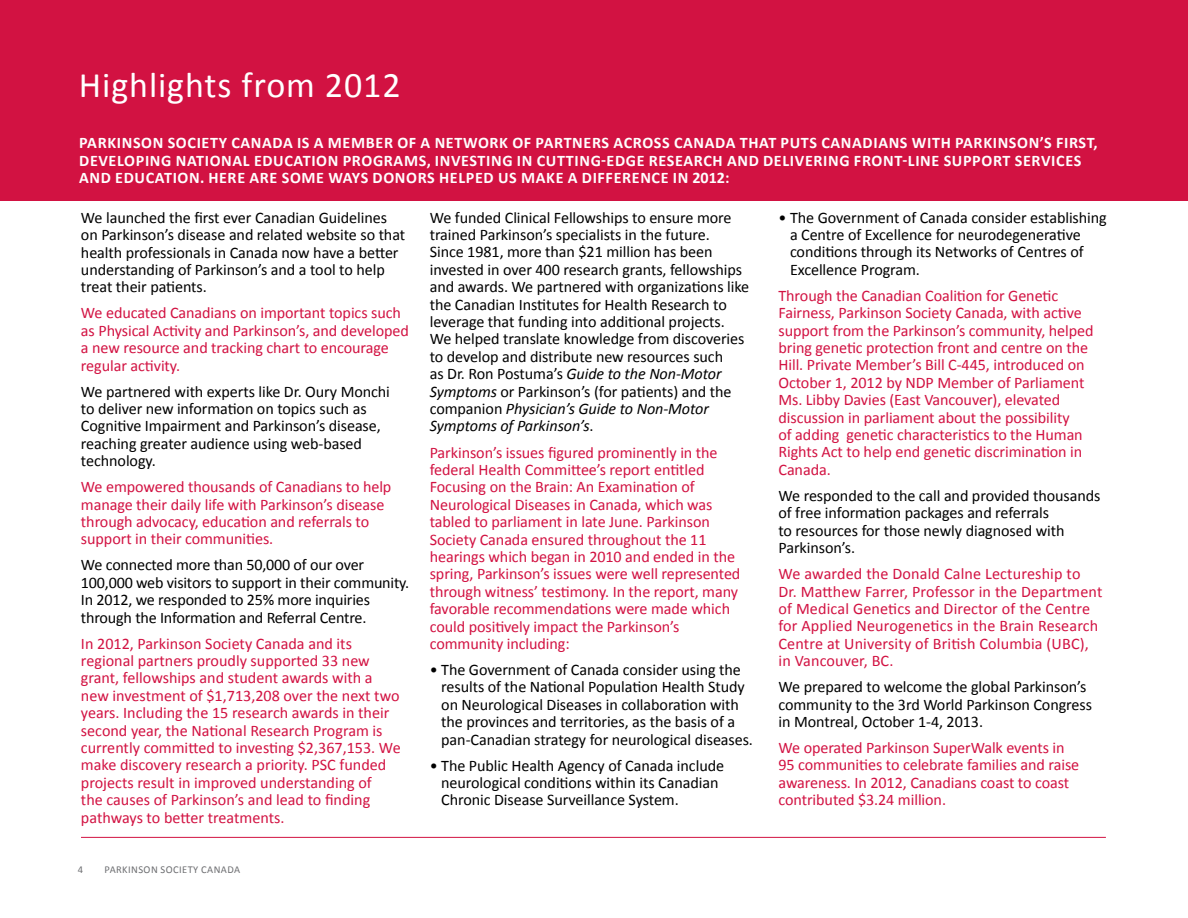
<style>
.page{position:relative;width:1188px;height:918px;background:#fff}
.page>*{position:absolute;margin:0;border:0;box-sizing:border-box;transform-origin:0 0}
.t1{font:36px "Calibri";letter-spacing:.025em;color:#fff}
.t2{font:16.2px/17.4px "Calibri";letter-spacing:-.005em;color:#d21242}
.t3{font:16.2px/17.4px "Calibri";letter-spacing:-.005em;color:#000}
.t4{font:700 16.2px/17.7px "Calibri";letter-spacing:.04em;color:#fff}
.t5{font:10.5px "Calibri";color:#6d6e71}
.s1{font-style:italic}
</style>
<div class="page">
<hr style="left:81px;top:837px;width:1025px;height:1px;background:#d21242">
<div style="left:0;top:0;width:1188px;height:200px;background:#d21242"></div>
<h1 class="t1" style="left:79px;top:62px;width:323px">Highlights from 2012</h1>
<p class="t4" style="left:79px;top:134px;width:164px">PARKINSON SOCIETY CANA</p>
<p class="t4" style="left:273px;top:134px;width:310px">DA IS A MEMBER OF A NETWORK OF PARTNER</p>
<p class="t4" style="left:602px;top:134px;width:23px">S ACRO</p>
<p class="t4" style="left:654px;top:134px;width:32px">SS CANA</p>
<p class="t4" style="left:715px;top:134px;width:118px">DA THAT PUTS CANA</p>
<p class="t4" style="left:79px;top:134px;width:1020px;text-indent:783px">DIANS WITH PARKINSON’S FIRST,<br>DEVELOPING NATIONAL EDUCATION PROGRAMS, INVESTING IN CUTTING-EDGE RESEARCH AND DELIVERING FRONT-LINE SUPPORT SERVICES<br>AND EDUCATION. HERE</p>
<p class="t4" style="left:249px;top:169px;width:11px">ARE</p>
<p class="t4" style="left:282px;top:169px;width:114px">SOME WAYS DONOR</p>
<p class="t4" style="left:427px;top:169px;width:197px">S HELPED US MAKE A DIFFERENCE</p>
<p class="t4" style="left:673px;top:169px;width:58px">IN 2012:</p>
<p class="t3" style="left:81px;top:209px;width:326px">We launched the first ever Canadian Guidelines on Parkinson’s disease and related website so that health professionals in Canada now have a better understanding of Parkinson’s and a tool to help treat their patients.</p>
<p class="t2" style="left:81px;top:304px;width:329px">We educated Canadians on important topics such as Physical Activity and Parkinson’s, and developed a new resource and tracking chart to encourage regular activity.</p>
<p class="t3" style="left:81px;top:383px;width:311px">We partnered with experts like Dr. Oury Monchi to deliver new information on topics such as Cognitive Impairment and Parkinson’s disease, reaching greater audience using web-based technology.</p>
<p class="t2" style="left:81px;top:478px;width:312px">We empowered thousands of Canadians to help manage their daily life with Parkinson’s disease through advocacy, education and referrals to support in their communities.</p>
<p class="t3" style="left:81px;top:556px;width:330px">We connected more than 50,000 of our over 100,000 web visitors to support in their community.<br>In 2012, we responded to 25% more inquiries through the Information and Referral Centre.</p>
<p class="t2" style="left:81px;top:635px;width:321px">In 2012, Parkinson Society Canada and its regional partners proudly supported 33 new grant, fellowships and student awards with a new investment of $1,713,208 over the next two years. Including the 15 research awards in their second year, the National Research Program is currently committed to investing $2,367,153. We make discovery research a priority. PSC funded projects result in improved understanding of<br>the causes of Parkinson’s and lead to finding pathways to better treatments.</p>
<p class="t3" style="left:790px;top:209px;width:318px;text-indent:-12px">• The Government of Canada consider establishing a Centre of Excellence for neurodegenerative conditions through its Networks of Centres of Excellence Program.</p>
<p class="t2" style="left:778px;top:287px;width:317px">Through the Canadian Coalition for Genetic Fairness, Parkinson Society Canada, with active support from the Parkinson’s community, helped bring genetic protection front and centre on the Hill. Private Member’s Bill C-445, introduced on October 1, 2012 by NDP Member of Parliament Ms. Libby Davies (East Vancouver), elevated discussion in parliament about the possibility<br>of adding genetic characteristics to the Human Rights Act to help end genetic discrimination in Canada.</p>
<p class="t3" style="left:778px;top:487px;width:324px">We responded to the call and provided thousands of free information packages and referrals<br>to resources for those newly diagnosed with Parkinson’s.</p>
<p class="t2" style="left:778px;top:565px;width:325px">We awarded the Donald Calne Lectureship to Dr. Matthew Farrer, Professor in the Department of Medical Genetics and Director of the Centre for Applied Neurogenetics in the Brain Research Centre at U niversity of British Columbia (U BC), in Vancouver, BC.</p>
<p class="t3" style="left:778px;top:678px;width:315px">We prepared to welcome the global Parkinson’s community to the 3rd World Parkinson Congress in Montreal, October 1-4, 2013.</p>
<p class="t2" style="left:778px;top:739px;width:302px">We operated Parkinson SuperWalk events in 95 communities to celebrate families and raise awareness. In 2012, Canadians coast to coast contributed $3.24 million.</p>
<p class="t3" style="left:430px;top:209px;width:321px">We funded Clinical Fellowships to ensure more trained Parkinson’s specialists in the future.<br>Since 1981, more than $21 million has been invested in over 400 research grants, fellowships and awards. We partnered with organizations like the Canadian Institutes for Health Research to leverage that funding into additional projects.<br>We helped translate knowledge from discoveries to develop and distribute new resources such<br>as Dr. Ron Postuma’s <span class="s1">Guide to the Non-Motor Symptoms</span> or Parkinson’s (for patients) and the companion <span class="s1">Physician’s Guide to Non-Motor Symptoms of Parkinson’s</span>.</p>
<p class="t2" style="left:430px;top:443px;width:312px">Parkinson’s issues figured prominently in the federal Health Committee’s report entitled Focusing on the Brain: An Examination of Neurological Diseases in Canada, which was tabled to parliament in late June. Parkinson Society Canada ensured throughout the 11 hearings which began in 2010 and ended in the spring, Parkinson’s issues were well represented through witness’ testimony. In the report, many favorable recommendations were made which could positively impact the Parkinson’s community including:</p>
<p class="t3" style="left:441px;top:661px;width:313px;text-indent:-12px">• The Government of Canada consider using the results of the National Population Health Study on Neurological Diseases in collaboration with the provinces and territories, as the basis of a pan-Canadian strategy for neurological diseases.</p>
<p class="t3" style="left:441px;top:757px;width:284px;text-indent:-12px">• The Public Health Agency of Canada include neurological conditions within its Canadian<br>Chronic Disease Surveillance System.</p>
<p class="t5" style="left:78px;top:863px;width:7px">4</p>
<p class="t5" style="left:105px;top:863px;width:12px">Parkinson</p>
<p class="t5" style="left:161px;top:863px;width:12px">Society</p>
<p class="t5" style="left:201px;top:863px;width:14px">Canada</p>
</div>
